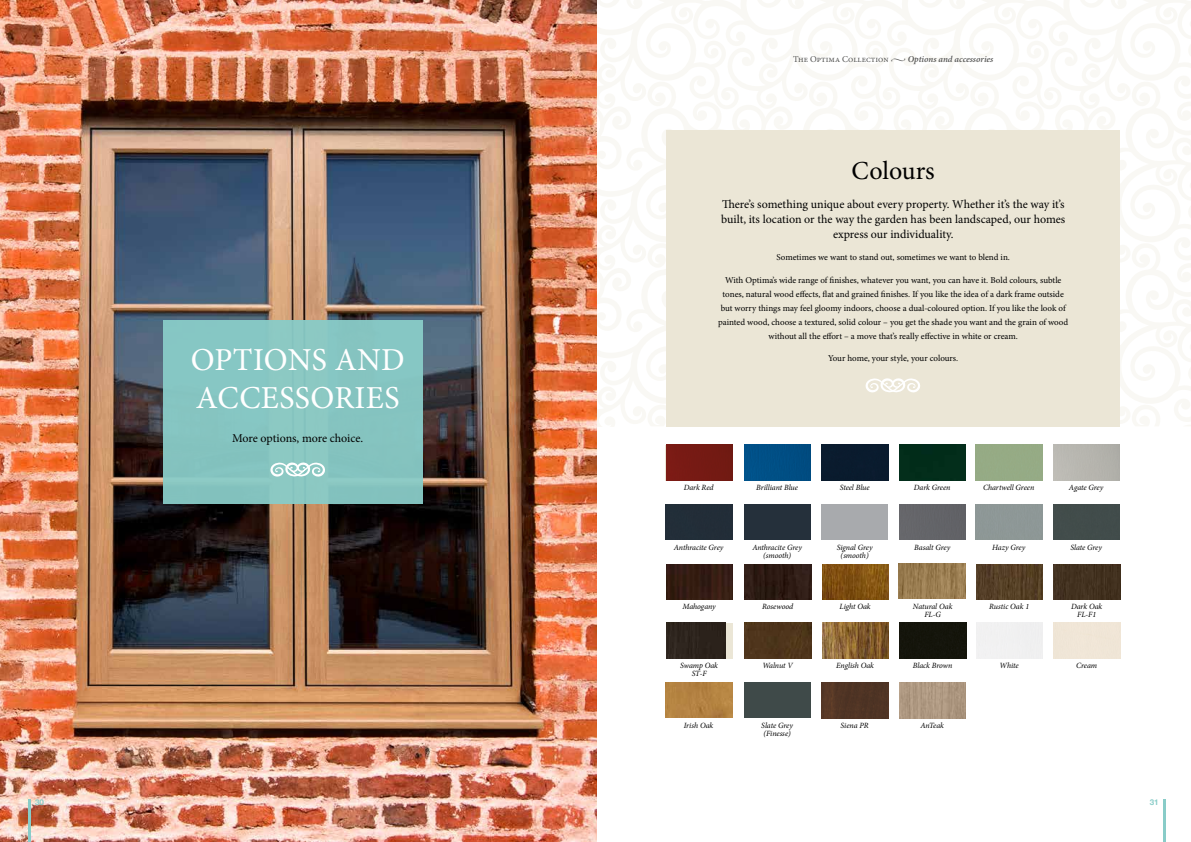
<style>
.page{position:relative;width:1191px;height:842px;background:#fff}
.page>*{position:absolute;margin:0;border:0;box-sizing:border-box;transform-origin:0 0}
.t1{font:32px/38.4px "Minion Pro";letter-spacing:.01em;color:#fff}
.t2{font:26px "Minion Pro";color:#000}
.t3{font:12px/15px "Minion Pro";color:#000;text-align:center}
.t4{font:9px/14px "Minion Pro";letter-spacing:-.005em;color:#000;text-align:center}
.t5{font:italic 600 9px "Minion Pro";color:#575756}
.t6{font:italic 8px/8px "Minion Pro";letter-spacing:-.01em;color:#000;text-align:center}
.t7{font:700 8px "Helvetica Neue";color:#89ccc8}
.s1{font-weight:400;font-style:normal}
</style>
<div class="page">
<svg style="left:596px;top:0;width:595px;height:427px"></svg>
<img style="left:0;top:0;width:596px;height:842px">
<div style="left:666px;top:130px;width:454px;height:297px;background:#ebe6d6"></div>
<svg style="left:865px;top:378px;width:55px;height:14px"></svg>
<div style="left:163px;top:320px;width:259px;height:184px;background:#89ccc8"></div>
<svg style="left:270px;top:462px;width:55px;height:15px"></svg>
<div style="left:666px;top:445px;width:66px;height:35px;background:#761a14"></div>
<div style="left:666px;top:504px;width:66px;height:36px;background:#222d38"></div>
<img style="left:666px;top:564px;width:66px;height:35px">
<svg style="left:725px;top:623px;width:7px;height:35px"></svg>
<div style="left:666px;top:623px;width:59px;height:35px;background:#2b221b"></div>
<img style="left:666px;top:682px;width:66px;height:36px">
<div style="left:744px;top:445px;width:66px;height:35px;background:#004f85"></div>
<div style="left:744px;top:504px;width:66px;height:36px;background:#25303b"></div>
<img style="left:745px;top:564px;width:66px;height:35px">
<div style="left:745px;top:623px;width:66px;height:36px;background:#4e351b"></div>
<div style="left:744px;top:682px;width:66px;height:36px;background:#3f4a49"></div>
<div style="left:821px;top:445px;width:67px;height:35px;background:#0a1b2e"></div>
<div style="left:821px;top:504px;width:67px;height:36px;background:#a8aaad"></div>
<img style="left:822px;top:564px;width:66px;height:35px">
<img style="left:822px;top:623px;width:66px;height:36px">
<img style="left:821px;top:682px;width:67px;height:36px">
<div style="left:899px;top:445px;width:66px;height:35px;background:#032e1b"></div>
<div style="left:899px;top:504px;width:66px;height:36px;background:#636468"></div>
<img style="left:898px;top:563px;width:67px;height:35px">
<div style="left:899px;top:623px;width:67px;height:36px;background:#14150b"></div>
<img style="left:899px;top:682px;width:66px;height:36px">
<img style="left:976px;top:564px;width:66px;height:35px">
<div style="left:1053px;top:504px;width:66px;height:36px;background:#414c4b"></div>
<div style="left:1053px;top:564px;width:67px;height:35px;background:#42311f"></div>
<hr style="left:1162px;top:799px;width:3px;height:43px;background:#89ccc8">
<hr style="left:28px;top:799px;width:3px;height:43px;background:#89ccc8">
<h1 class="t1" style="left:191px;top:341px;width:216px">OPTIONS AND<br>ACCESSORIES</h1>
<h3 class="t3" style="left:232px;top:430px;width:133px">More options, more choice.</h3>
<p class="t5" style="left:793px;top:52px;width:202px"><span class="s1">The Optima Collection •</span> Options and accessories</p>
<h2 class="t2" style="left:851px;top:153px;width:85px">Colours</h2>
<h3 class="t3" style="left:721px;top:196px;width:345px">There’s something unique about every property. Whether it’s the way it’s built, its location or the way the garden has been landscaped, our homes express our individuality.</h3>
<p class="t4" style="left:776px;top:250px;width:235px">Sometimes we want to stand out, sometimes we want to blend in.</p>
<p class="t4" style="left:718px;top:273px;width:352px">With Optima’s wide range of finishes, whatever you want, you can have it. Bold colours, subtle tones, natural wood effects, flat and grained finishes. If you like the idea of a dark frame outside but worry things may feel gloomy indoors, choose a dual-coloured option. If you like the look of painted wood, choose a textured, solid colour – you get the shade you want and the grain of wood without all the effort – a move that’s really effective in white or cream.</p>
<p class="t4" style="left:828px;top:351px;width:132px">Your home, your style, your colours.</p>
<p class="t6" style="left:683px;top:484px;width:31px">Dark Red</p>
<p class="t6" style="left:756px;top:484px;width:43px">Brilliant Blue</p>
<p class="t6" style="left:839px;top:484px;width:31px">Steel Blue</p>
<p class="t6" style="left:913px;top:484px;width:38px">Dark Green</p>
<p class="t6" style="left:983px;top:484px;width:53px">Chartwell Green</p>
<p class="t6" style="left:1069px;top:484px;width:36px">Agate Grey</p>
<p class="t6" style="left:674px;top:543px;width:51px">Anthracite Grey</p>
<p class="t6" style="left:752px;top:543px;width:51px">Anthracite Grey (smooth)</p>
<p class="t6" style="left:836px;top:543px;width:37px">Signal Grey (smooth)</p>
<p class="t6" style="left:914px;top:543px;width:38px">Basalt Grey</p>
<p class="t6" style="left:992px;top:543px;width:35px">Hazy Grey</p>
<p class="t6" style="left:1070px;top:543px;width:33px">Slate Grey</p>
<p class="t6" style="left:682px;top:603px;width:35px">Mahogany</p>
<p class="t6" style="left:762px;top:603px;width:33px">Rosewood</p>
<p class="t6" style="left:839px;top:603px;width:33px">Light Oak</p>
<p class="t6" style="left:913px;top:603px;width:41px">Natural Oak<br>FL-G</p>
<p class="t6" style="left:989px;top:603px;width:41px">Rustic Oak 1</p>
<p class="t6" style="left:1071px;top:603px;width:33px">Dark Oak<br>FL-F1</p>
<p class="t6" style="left:680px;top:662px;width:39px">Swamp Oak<br>ST-F</p>
<p class="t6" style="left:762px;top:662px;width:32px">Walnut V</p>
<p class="t6" style="left:836px;top:662px;width:39px">English Oak</p>
<p class="t6" style="left:913px;top:662px;width:41px">Black Brown</p>
<p class="t6" style="left:999px;top:662px;width:21px">White</p>
<p class="t6" style="left:1076px;top:662px;width:22px">Cream</p>
<p class="t6" style="left:684px;top:721px;width:31px">Irish Oak</p>
<p class="t6" style="left:761px;top:721px;width:33px;text-align:left">Slate Grey (Finesse)</p>
<p class="t6" style="left:840px;top:721px;width:30px">Siena PR</p>
<p class="t6" style="left:920px;top:721px;width:25px">AnTeak</p>
<p class="t7" style="left:35px;top:796px;width:10px">30</p>
<p class="t7" style="left:1149px;top:796px;width:10px">31</p>
</div>
